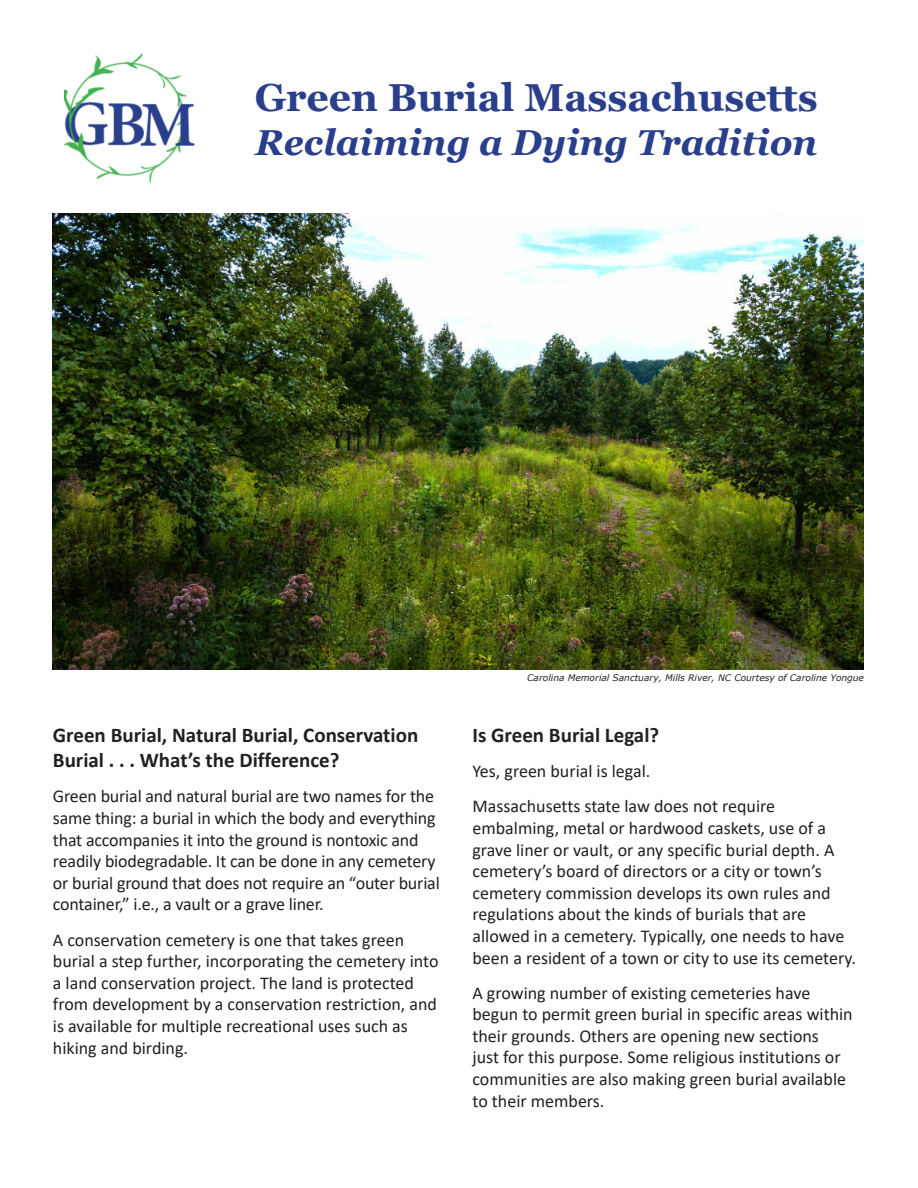
<style>
.page{position:relative;width:918px;height:1188px;background:#fff}
.page>*{position:absolute;margin:0;border:0;box-sizing:border-box;transform-origin:0 0}
.t1{font:700 39px "Georgia";color:#293f8c}
.t2{font:italic 700 36px "Georgia";color:#293f8c}
.t3{font:700 21px/25.2px "Calibri";color:#231f20}
.t4{font:18px/21.6px "Calibri";color:#231f20}
.t5{font:italic 9px "Verdana";color:#231f20}
</style>
<div class="page">
<img style="left:65px;top:53px;width:130px;height:130px">
<img style="left:53px;top:214px;width:811px;height:456px">
<p class="t1" style="left:255px;top:73px;width:565px">Green Burial Massachusetts</p>
<p class="t2" style="left:255px;top:119px;width:564px">Reclaiming a Dying Tradition</p>
<p class="t3" style="left:53px;top:722px;width:367px">Green Burial, Natural Burial, Conservation<br>Burial . . . What’s the Difference?</p>
<p class="t4" style="left:53px;top:785px;width:388px">Green burial and natural burial are two names for the same thing: a burial in which the body and everything that accompanies it into the ground is nontoxic and readily biodegradable. It can be done in any cemetery or burial ground that does not require an “outer burial container,” i.e., a vault or a grave liner.</p>
<p class="t4" style="left:53px;top:928px;width:387px">A conservation cemetery is one that takes green burial a step further, incorporating the cemetery into a land conservation project. The land is protected from development by a conservation restriction, and is available for multiple recreational uses such as hiking and birding.</p>
<p class="t5" style="left:527px;top:672px;width:338px">Carolina Memorial Sanctuary, Mills River, NC Courtesy of Caroline Yongue</p>
<p class="t3" style="left:472px;top:722px;width:188px">Is Green Burial Legal?</p>
<p class="t4" style="left:472px;top:760px;width:179px">Yes, green burial is legal.</p>
<p class="t4" style="left:472px;top:795px;width:385px">Massachusetts state law does not require embalming, metal or hardwood caskets, use of a grave liner or vault, or any specific burial depth. A cemetery’s board of directors or a city or town’s cemetery commission develops its own rules and regulations about the kinds of burials that are allowed in a cemetery. Typically, one needs to have been a resident of a town or city to use its cemetery.</p>
<p class="t4" style="left:472px;top:981px;width:382px">A growing number of existing cemeteries have begun to permit green burial in specific areas within their grounds. Others are opening new sections<br>just for this purpose. Some religious institutions or communities are also making green burial available to their members.</p>
</div>
